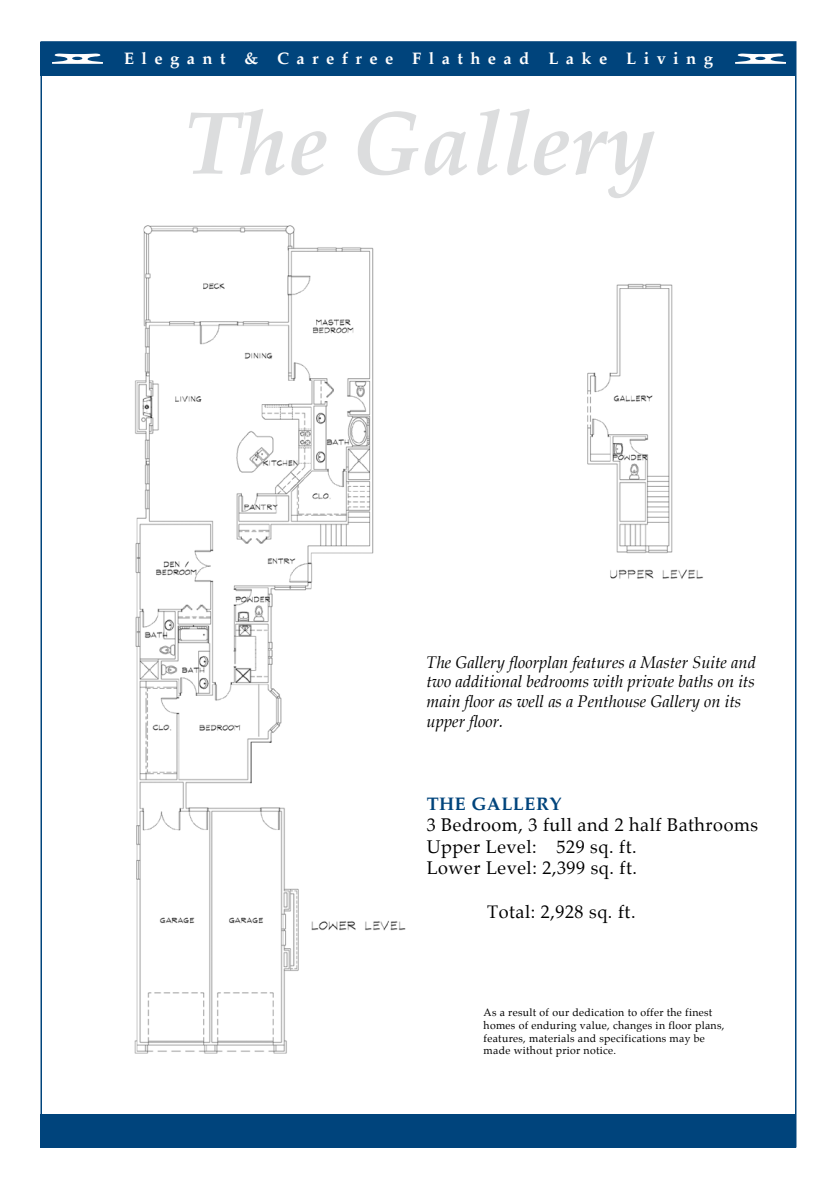
<style>
.page{position:relative;width:837px;height:1188px;background:#fff}
.page>*{position:absolute;margin:0;border:0;box-sizing:border-box;transform-origin:0 0}
.t1{font:italic 700 90px "Palatino";color:#dcddde}
.t2{font:18px/21.6px "Palatino";letter-spacing:.03em;color:#000}
.t3{font:700 18px "Palatino";letter-spacing:.03em;color:#00447c}
.t4{font:italic 16.5px/19.8px "Palatino";color:#000}
.t5{font:700 16.5px "Palatino";color:#fff}
.t6{font:10.5px/12.6px "Palatino";letter-spacing:.03em;color:#000}
</style>
<div class="page">
<div style="left:40px;top:42px;width:756px;height:34px;background:#00447c"></div>
<svg style="left:52px;top:54px;width:51px;height:10px"></svg>
<div style="left:40px;top:1114px;width:756px;height:34px;background:#00447c"></div>
<svg style="left:735px;top:54px;width:51px;height:10px"></svg>
<img style="left:134px;top:225px;width:569px;height:829px">
<div style="left:523px;top:756px;width:262px;height:197px;background:#fff"></div>
<h3 class="t5" style="left:124px;top:49px;width:590px">E l e g a n t &amp; C a r e f r e e F l a t h e a d L a k e L i v i n g</h3>
<h1 class="t1" style="left:184px;top:91px;width:474px">The Gallery</h1>
<h3 class="t4" style="left:427px;top:652px;width:331px">The Gallery floorplan features a Master Suite and two additional bedrooms with private baths on its main floor as well as a Penthouse Gallery on its upper floor.</h3>
<h2 class="t3" style="left:427px;top:793px;width:136px">THE GALLERY</h2>
<h2 class="t2" style="left:427px;top:815px;width:333px">3 Bedroom, 3 full and 2 half Bathrooms<br>Upper Level: 529 sq. ft.<br>Lower Level: 2,399 sq. ft.</h2>
<h2 class="t2" style="left:487px;top:901px;width:150px">Total: 2,928 sq. ft.</h2>
<p class="t6" style="left:484px;top:1007px;width:242px">As a result of our dedication to offer the finest homes of enduring value, changes in floor plans, features, materials and specifications may be made without prior notice.</p>
</div>
